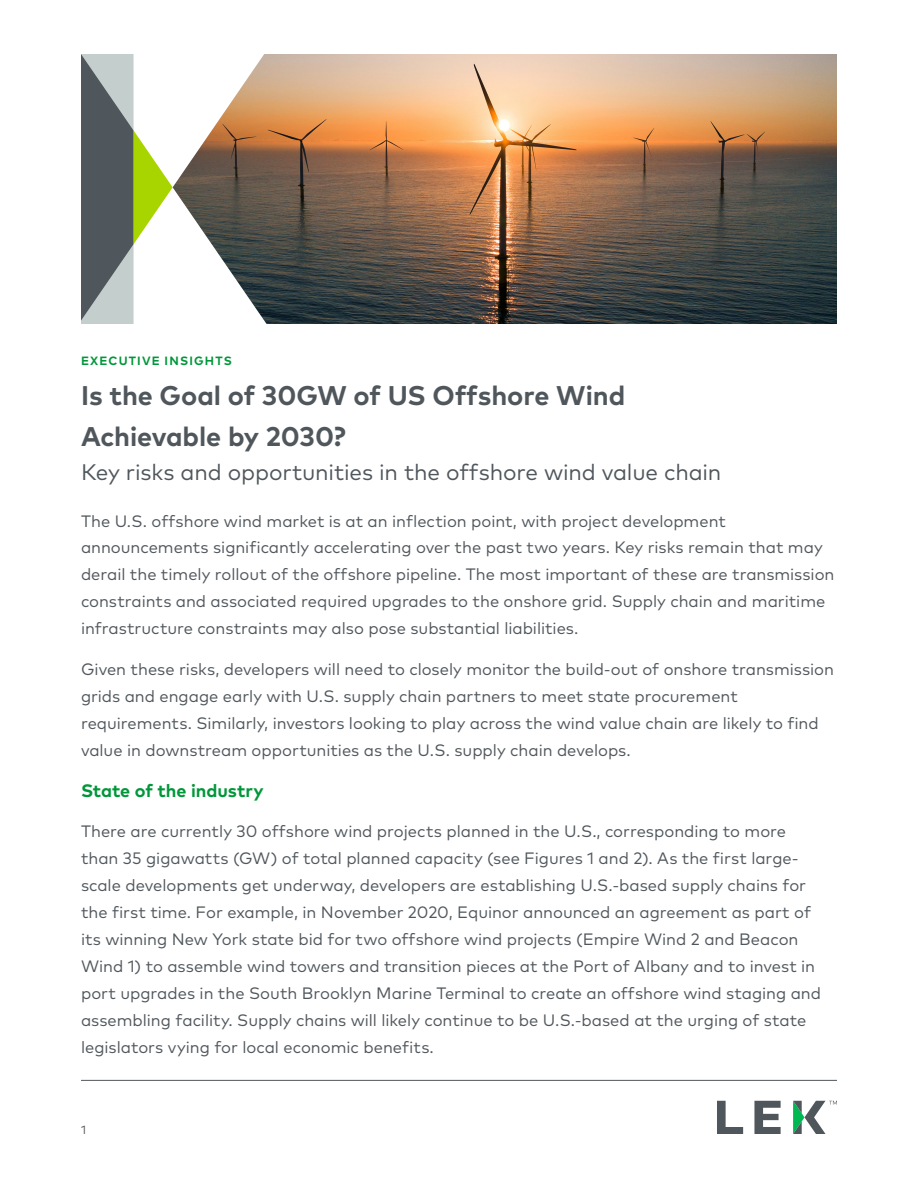
<style>
.page{position:relative;width:918px;height:1188px;background:#fff}
.page>*{position:absolute;margin:0;border:0;box-sizing:border-box;transform-origin:0 0}
.Headline_18_27{font:700 27px/40.5px "Mark Pro";color:#50575c}
.Headline_Kicker{font:22.5px "Mark Pro";letter-spacing:-.005em;color:#50575c}
.Body_Copy_Header_12{font:700 18px "Mark Pro";color:#00973a}
.Body_Copy_11_18{font:16.5px/27px "Mark Pro";color:#50575c}
.Eyebrow_CAPS_8_11{font:700 12px "Mark Pro";letter-spacing:.095em;color:#00973a}
.t1{font:12px "Mark Pro";color:#50575c}
</style>
<div class="page">
<hr style="left:81px;top:1080px;width:756px;height:1px;background:#50575c">
<img style="left:173px;top:54px;width:664px;height:270px">
<svg style="left:81px;top:54px;width:92px;height:270px"></svg>
<svg style="left:717px;top:1101px;width:120px;height:33px"></svg>
<p class="Eyebrow_CAPS_8_11" style="left:81px;top:351px;width:152px">EXECUTIVE INSIGHTS</p>
<p class="Headline_18_27" style="left:81px;top:373px;width:546px">Is the Goal of 30GW of US Offshore Wind<br>Achievable by 2030?</p>
<p class="Headline_Kicker" style="left:81px;top:455px;width:642px">Key risks and opportunities in the offshore wind value chain</p>
<p class="Body_Copy_11_18" style="left:81px;top:506px;width:755px">The U.S. offshore wind market is at an inflection point, with project development announcements significantly accelerating over the past two years. Key risks remain that may derail the timely rollout of the offshore pipeline. The most important of these are transmission constraints and associated required upgrades to the onshore grid. Supply chain and maritime infrastructure constraints may also pose substantial liabilities.</p>
<p class="Body_Copy_11_18" style="left:81px;top:654px;width:755px">Given these risks, developers will need to closely monitor the build-out of onshore transmission grids and engage early with U.S. supply chain partners to meet state procurement requirements. Similarly, investors looking to play across the wind value chain are likely to find value in downstream opportunities as the U.S. supply chain develops.</p>
<p class="Body_Copy_Header_12" style="left:81px;top:776px;width:184px">State of the industry</p>
<p class="Body_Copy_11_18" style="left:81px;top:816px;width:742px">There are currently 30 offshore wind projects planned in the U.S., corresponding to more than 35 gigawatts (GW) of total planned capacity (see Figures 1 and 2). As the first large&shy;scale developments get underway, developers are establishing U.S.-based supply chains for the first time. For example, in November 2020, Equinor announced an agreement as part of its winning New York state bid for two offshore wind projects (Empire Wind 2 and Beacon Wind 1) to assemble wind towers and transition pieces at the Port of Albany and to invest in port upgrades in the South Brooklyn Marine Terminal to create an offshore wind staging and assembling facility. Supply chains will likely continue to be U.S.-based at the urging of state legislators vying for local economic benefits.</p>
<p class="t1" style="left:81px;top:1121px;width:7px">1</p>
</div>
